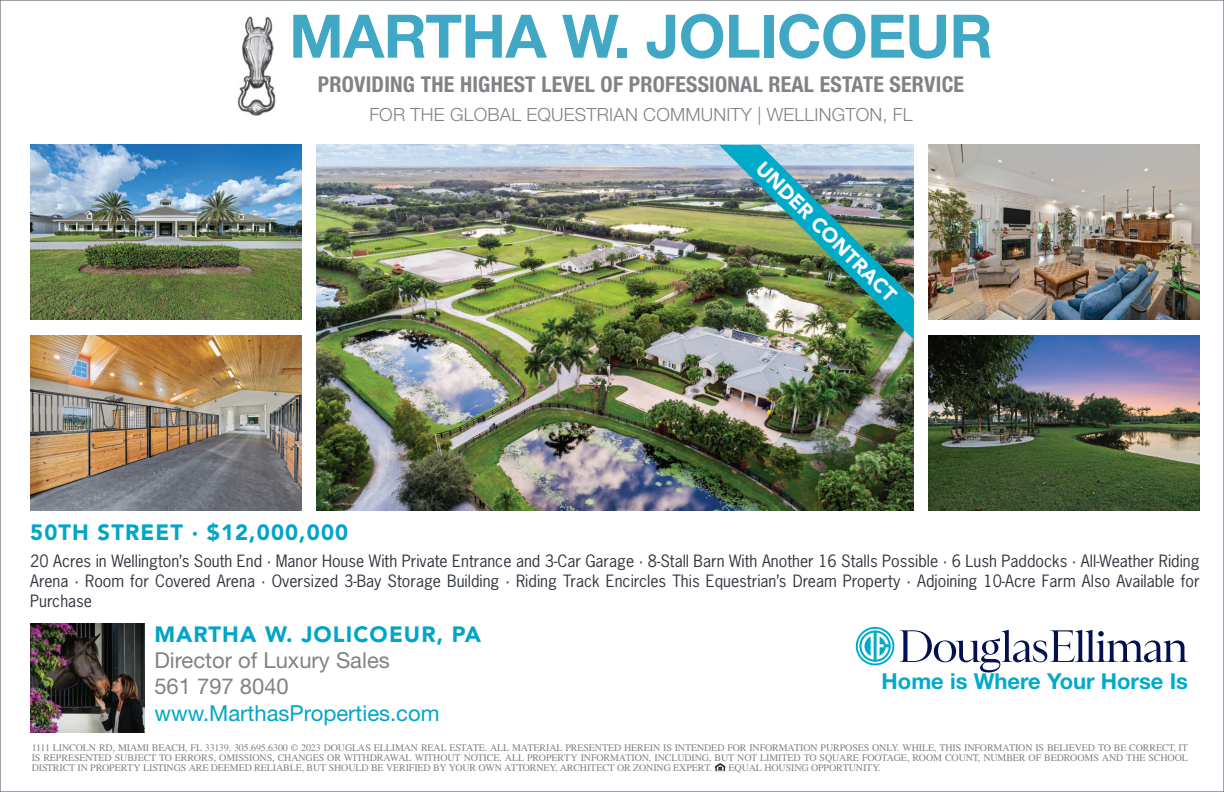
<style>
.page{position:relative;width:1224px;height:792px;background:#fff}
.page>*{position:absolute;margin:0;border:0;box-sizing:border-box;transform-origin:0 0}
.t1{font:700 60px "Helvetica Neue LT Std";letter-spacing:-.01em;color:#40a8c5}
.t2{font:900 22px "Avenir LT Std";letter-spacing:.05em;color:#00a5c8}
.t3{font:22px/26.4px "Helvetica Neue LT Std";color:#808285}
.t4{font:22px "Helvetica Neue LT Std";color:#00a5c8}
.t5{font:700 22px "Helvetica Neue LT Std";color:#00abc9}
.t6{font:700 condensed 21.8px "Helvetica Neue LT Std";letter-spacing:.01em;color:#808285}
.t7{font:900 20px "Avenir LT Std";color:#fff}
.t8{font:300 18.2px "Helvetica Neue LT Std";letter-spacing:.01em;color:#808285}
.t9{font:16px/20px "News Gothic Std";color:#323640;text-align:justify}
.t10{font:10px/10px "Times";letter-spacing:-.01em;color:#808285;text-align:justify}
</style>
<div class="page">
<img style="left:30px;top:624px;width:115px;height:109px">
<img style="left:316px;top:145px;width:598px;height:366px">
<img style="left:237px;top:16px;width:39px;height:100px">
<svg style="left:900px;top:630px;width:288px;height:42px"></svg>
<svg style="left:856px;top:627px;width:38px;height:38px"></svg>
<img style="left:928px;top:336px;width:272px;height:175px">
<img style="left:30px;top:336px;width:272px;height:175px">
<img style="left:928px;top:145px;width:272px;height:175px">
<img style="left:30px;top:145px;width:272px;height:175px">
<svg style="left:714px;top:763px;width:12px;height:9px"></svg>
<img style="left:719px;top:145px;width:195px;height:195px">
<h1 class="t1" style="left:289px;top:-1px;width:705px">MARTHA W. JOLICOEUR</h1>
<h3 class="t6" style="left:318px;top:71px;width:648px">PROVIDING THE HIGHEST LEVEL OF PROFESSIONAL REAL ESTATE SERVICE</h3>
<h3 class="t8" style="left:369px;top:104px;width:545px">FOR THE GLOBAL EQUESTRIAN COMMUNITY | WELLINGTON, FL</h3>
<h3 class="t7" style="left:768px;top:156px;width:190px;rotate:45deg">UNDER CONTRACT</h3>
<h2 class="t2" style="left:30px;top:519px;width:319px">50TH STREET · $12,000,000</h2>
<p class="t9" style="left:30px;top:551px;width:1171px">20 Acres in Wellington’s South End · Manor House With Private Entrance and 3-Car Garage · 8-Stall Barn With Another 16 Stalls Possible · 6 Lush Paddocks · All-Weather Riding Arena · Room for Covered Arena · Oversized 3-Bay Storage Building · Riding Track Encircles This Equestrian’s Dream Property · Adjoining 10-Acre Farm Also Available for Purchase</p>
<h2 class="t2" style="left:154px;top:621px;width:328px">MARTHA W. JOLICOEUR, PA</h2>
<h2 class="t3" style="left:154px;top:647px;width:237px">Director of Luxury Sales<br>561 797 8040</h2>
<h2 class="t4" style="left:154px;top:700px;width:287px">www.MarthasProperties.com</h2>
<p class="t10" style="left:32px;top:743px;width:1158px">1111 LINCOLN RD, MIAMI BEACH, FL 33139. 305.695.6300 © 2023 DOUGLAS ELLIMAN REAL ESTATE. ALL MATERIAL PRESENTED HEREIN IS INTENDED FOR INFORMATION PURPOSES ONLY. WHILE, THIS INFORMATION IS BELIEVED TO BE CORRECT, IT IS REPRESENTED SUBJECT TO ERRORS, OMISSIONS, CHANGES OR WITHDRAWAL WITHOUT NOTICE. ALL PROPERTY INFORMATION, INCLUDING, BUT NOT LIMITED TO SQUARE FOOTAGE, ROOM COUNT, NUMBER OF BEDROOMS AND THE SCHOOL DISTRICT IN PROPERTY LISTINGS ARE DEEMED RELIABLE, BUT SHOULD BE VERIFIED BY YOUR OWN ATTORNEY, ARCHITECT OR ZONING EXPERT.</p>
<h2 class="t5" style="left:882px;top:668px;width:308px">Home is Where Your Horse Is</h2>
<p class="t10" style="left:729px;top:763px;width:154px">EQUAL HOUSING OPPORTUNITY.</p>
</div>
